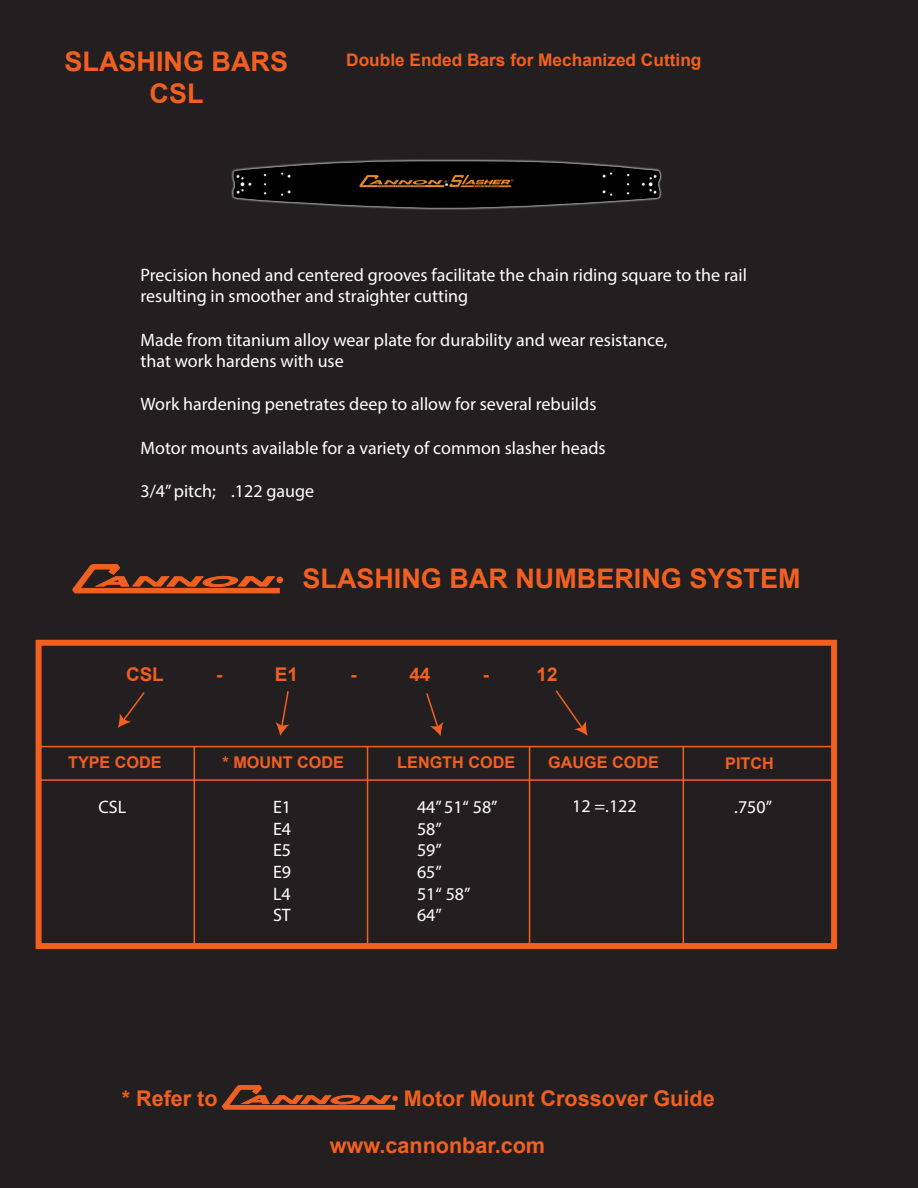
<style>
.page{position:relative;width:918px;height:1188px;background:#231f20}
.page>*{position:absolute;margin:0;border:0;box-sizing:border-box;transform-origin:0 0}
.t1{font:700 27px/32.4px "Arial";color:#f26021;text-align:center}
.t2{font:700 21.6px "Arial";color:#f26021}
.t3{font:700 18.9px "Arial";color:#f26021}
.t4{font:18px/21.6px "Myriad Pro";color:#fff}
.t5{font:700 17.25px "Arial";color:#f26021}
.t6{font:700 16.2px "Arial";color:#f26021}
</style>
<div class="page">
<svg style="left:118px;top:692px;width:27px;height:36px"></svg>
<svg style="left:275px;top:691px;width:15px;height:45px"></svg>
<svg style="left:426px;top:693px;width:18px;height:43px"></svg>
<svg style="left:555px;top:690px;width:33px;height:46px"></svg>
<hr style="left:194px;top:746px;width:1px;height:199px;background:#f26021">
<hr style="left:367px;top:746px;width:1px;height:199px;background:#f26021">
<hr style="left:529px;top:746px;width:1px;height:201px;background:#f26021">
<hr style="left:683px;top:746px;width:1px;height:200px;background:#f26021">
<hr style="left:39px;top:779px;width:795px;height:2px;background:#f26021">
<div style="left:36px;top:640px;width:801px;height:309px;border:6px solid #f26021"></div>
<hr style="left:39px;top:746px;width:794px;height:1px;background:#f26021">
<svg style="left:72px;top:564px;width:211px;height:29px"></svg>
<svg style="left:222px;top:1085px;width:176px;height:25px"></svg>
<img style="left:231px;top:159px;width:431px;height:51px">
<h1 class="t1" style="left:65px;top:45px;width:225px">SLASHING BARS<br>CSL</h1>
<p class="t5" style="left:346px;top:48px;width:357px">Double Ended Bars for Mechanized Cutting</p>
<p class="t4" style="left:141px;top:264px;width:608px">Precision honed and centered grooves facilitate the chain riding square to the rail resulting in smoother and straighter cutting</p>
<p class="t4" style="left:141px;top:328px;width:529px">Made from titanium alloy wear plate for durability and wear resistance, that work hardens with use</p>
<p class="t4" style="left:141px;top:393px;width:457px">Work hardening penetrates deep to allow for several rebuilds</p>
<p class="t4" style="left:141px;top:436px;width:467px">Motor mounts available for a variety of common slasher heads</p>
<p class="t4" style="left:141px;top:480px;width:175px">3/4” pitch; .122 gauge</p>
<h1 class="t1" style="left:302px;top:562px;width:500px">SLASHING BAR NUMBERING SYSTEM</h1>
<p class="t3" style="left:126px;top:661px;width:39px">CSL</p>
<p class="t3" style="left:216px;top:661px;width:8px">-</p>
<p class="t3" style="left:275px;top:661px;width:25px">E1</p>
<p class="t3" style="left:351px;top:661px;width:8px">-</p>
<p class="t3" style="left:409px;top:661px;width:23px">44</p>
<p class="t3" style="left:483px;top:661px;width:8px">-</p>
<p class="t3" style="left:537px;top:661px;width:23px">12</p>
<p class="t6" style="left:68px;top:751px;width:95px">TYPE CODE</p>
<p class="t6" style="left:223px;top:751px;width:123px">* MOUNT CODE</p>
<p class="t6" style="left:397px;top:751px;width:119px">LENGTH CODE</p>
<p class="t6" style="left:548px;top:751px;width:112px">GAUGE CODE</p>
<p class="t6" style="left:725px;top:752px;width:50px">PITCH</p>
<p class="t4" style="left:99px;top:796px;width:29px">CSL</p>
<p class="t4" style="left:273px;top:796px;width:20px;text-align:justify">E1<br>E4<br>E5<br>E9<br>L4<br>ST</p>
<p class="t4" style="left:417px;top:796px;width:82px">44” 51“ 58”<br>58”<br>59”<br>65”<br>51“ 58”<br>64”</p>
<p class="t4" style="left:572px;top:795px;width:66px">12 =.122</p>
<p class="t4" style="left:734px;top:796px;width:39px">.750”</p>
<p class="t2" style="left:122px;top:1083px;width:98px">* Refer to</p>
<p class="t2" style="left:404px;top:1083px;width:312px">Motor Mount Crossover Guide</p>
<p class="t2" style="left:330px;top:1130px;width:217px">www.cannonbar.com</p>
</div>
